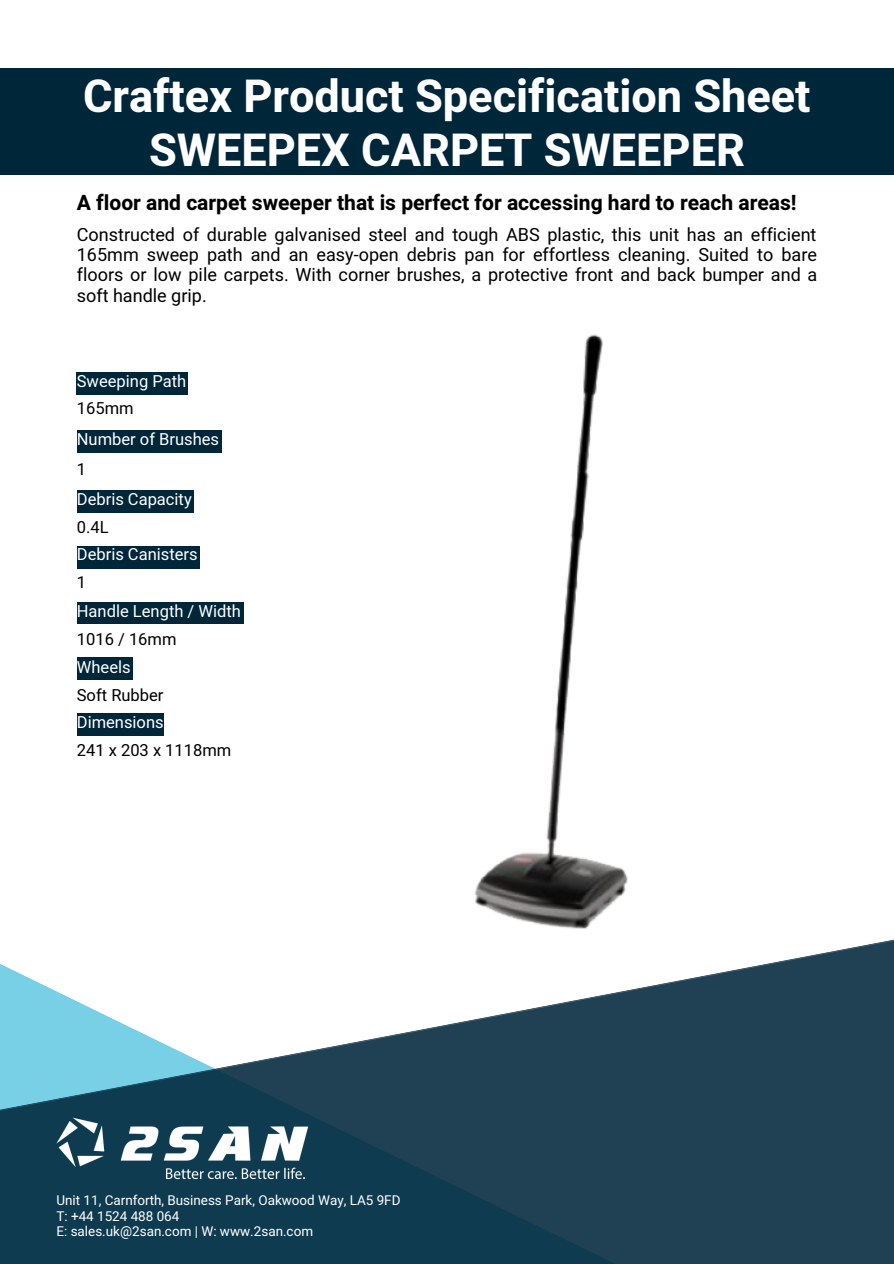
<style>
.page{position:relative;width:894px;height:1264px;background:#fff}
.page>*{position:absolute;margin:0;border:0;box-sizing:border-box;transform-origin:0 0}
.t1{font:700 45px "Heebo";color:#fff}
.t2{font:700 21px "Heebo";color:#000}
.t3{font:18px/20.2px "Heebo";color:#000;text-align:justify}
.t4{font:16.5px "Heebo";color:#fff}
.t5{font:16.5px "Heebo";color:#000}
.t6{font:13.5px "Heebo";color:#fff}
</style>
<div class="page">
<div style="left:0;top:68px;width:893px;height:107px;background:#00263a"></div>
<svg style="left:0;top:939px;width:893px;height:324px;fill:#204153"></svg>
<img style="left:56px;top:1117px;width:253px;height:62px">
<img style="left:447px;top:334px;width:218px;height:619px">
<div style="left:77px;top:372px;width:111px;height:22px;background:#00263a"></div>
<div style="left:77px;top:431px;width:144px;height:22px;background:#00263a"></div>
<div style="left:77px;top:491px;width:116px;height:21px;background:#00263a"></div>
<div style="left:77px;top:546px;width:122px;height:22px;background:#00263a"></div>
<div style="left:77px;top:602px;width:166px;height:22px;background:#00263a"></div>
<div style="left:77px;top:657px;width:55px;height:22px;background:#00263a"></div>
<div style="left:77px;top:713px;width:87px;height:22px;background:#00263a"></div>
<p class="t1" style="left:83px;top:65px;width:728px">Craftex Product Specification Sheet</p>
<p class="t1" style="left:149px;top:119px;width:597px">SWEEPEX CARPET SWEEPER</p>
<p class="t2" style="left:77px;top:188px;width:721px">A floor and carpet sweeper that is perfect for accessing hard to reach areas!</p>
<p class="t3" style="left:77px;top:225px;width:741px">Constructed of durable galvanised steel and tough ABS plastic, this unit has an efficient 165mm sweep path and an easy-open debris pan for effortless cleaning. Suited to bare floors or low pile carpets. With corner brushes, a protective front and back bumper and a soft handle grip.</p>
<p class="t4" style="left:77px;top:369px;width:111px">Sweeping Path</p>
<p class="t5" style="left:77px;top:396px;width:58px">165mm</p>
<p class="t4" style="left:77px;top:428px;width:144px">Number of Brushes</p>
<p class="t5" style="left:77px;top:457px;width:11px">1</p>
<p class="t4" style="left:77px;top:488px;width:116px">Debris Capacity</p>
<p class="t5" style="left:77px;top:516px;width:33px">0.4L</p>
<p class="t4" style="left:77px;top:543px;width:122px">Debris Canisters</p>
<p class="t5" style="left:77px;top:571px;width:11px">1</p>
<p class="t4" style="left:77px;top:599px;width:166px">Handle Length / Width</p>
<p class="t5" style="left:77px;top:627px;width:101px">1016 / 16mm</p>
<p class="t4" style="left:77px;top:655px;width:55px">Wheels</p>
<p class="t5" style="left:77px;top:684px;width:88px">Soft Rubber</p>
<p class="t4" style="left:77px;top:711px;width:88px">Dimensions</p>
<p class="t5" style="left:77px;top:739px;width:156px">241 x 203 x 1118mm</p>
<p class="t6" style="left:56px;top:1190px;width:345px">Unit 11, Carnforth, Business Park, Oakwood Way, LA5 9FD</p>
<p class="t6" style="left:56px;top:1206px;width:124px">T: +44 1524 488 064</p>
<p class="t6" style="left:56px;top:1221px;width:258px">E: sales.uk@2san.com | W: www.2san.com</p>
</div>
